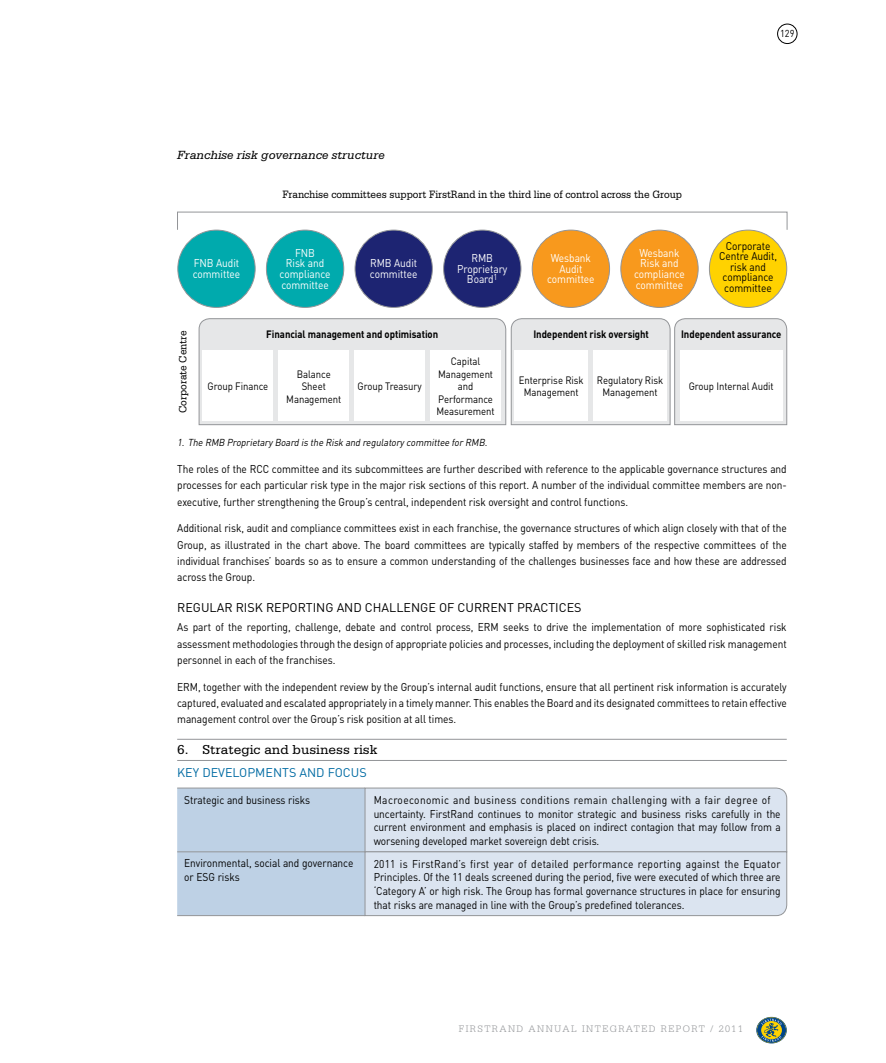
<style>
.page{position:relative;width:886px;height:1063px;background:#fff}
.page>*{position:absolute;margin:0;border:0;box-sizing:border-box;transform-origin:0 0}
.t1{font:13.75px "Serifa";color:#000}
.t2{font:12.5px "DIN";letter-spacing:.115em;color:#000}
.t3{font:italic 12.5px "Serifa";color:#000}
.t4{font:12.5px "DIN";color:#006ba3}
.t5{font:11.25px/16.2px "DIN";letter-spacing:-.005em;color:#000;text-align:justify;scale:.9 1}
.t6{font:11.25px/10.6px "DIN";letter-spacing:-.005em;color:#fff;text-align:center;scale:.9 1}
.t7{font:11.25px "Serifa";letter-spacing:-.005em;color:#000;scale:.9 1}
.t8{font:10.62px/12.5px "DIN";letter-spacing:-.005em;color:#000;text-align:center;scale:.9 1}
.t9{font:700 10.62px "DIN";letter-spacing:-.005em;color:#000;scale:.9 1}
.t10{font:italic 10px "DIN";color:#000;scale:.92 1}
.t11{font:300 10px "Serifa";letter-spacing:.14em;color:#939598}
.t12{font:10px "DIN";color:#000;scale:.92 1}
</style>
<div class="page">
<div style="left:757px;top:1017px;width:29px;height:26px;border:1px solid #00458b;border-radius:50%"></div>
<div style="left:757px;top:1018px;width:29px;height:25px;border:1px solid #ffd200;border-radius:50%"></div>
<div style="left:757px;top:1018px;width:28px;height:24px;background:#00458b;border-radius:50%"></div>
<div style="left:757px;top:1018px;width:28px;height:24px;border:1px solid #00458b;border-radius:50%"></div>
<svg style="left:761px;top:1019px;width:21px;height:23px"></svg>
<div style="left:777px;top:24px;width:20px;height:20px;border:1px solid #000;border-radius:50%"></div>
<hr style="left:177px;top:739px;width:610px;height:1px;background:#939598">
<hr style="left:177px;top:760px;width:610px;height:1px;background:#939598">
<svg style="left:198px;top:318px;width:589px;height:107px;background:#e2e3e4"></svg>
<div style="left:178px;top:230px;width:77px;height:77px;background:#00aaad;border-radius:50%"></div>
<div style="left:177px;top:230px;width:78px;height:78px;border:1px solid #939598;border-radius:50%"></div>
<div style="left:266px;top:230px;width:78px;height:77px;background:#00aaad;border-radius:50%"></div>
<div style="left:266px;top:230px;width:78px;height:78px;border:1px solid #939598;border-radius:50%"></div>
<div style="left:355px;top:230px;width:77px;height:77px;background:#1d2472;border-radius:50%"></div>
<div style="left:355px;top:230px;width:78px;height:78px;border:1px solid #939598;border-radius:50%"></div>
<div style="left:444px;top:230px;width:77px;height:77px;background:#1d2472;border-radius:50%"></div>
<div style="left:443px;top:230px;width:78px;height:78px;border:1px solid #939598;border-radius:50%"></div>
<div style="left:532px;top:230px;width:77px;height:77px;background:#f8991d;border-radius:50%"></div>
<div style="left:532px;top:230px;width:78px;height:78px;border:1px solid #939598;border-radius:50%"></div>
<div style="left:621px;top:230px;width:77px;height:77px;background:#f8991d;border-radius:50%"></div>
<div style="left:620px;top:230px;width:78px;height:78px;border:1px solid #939598;border-radius:50%"></div>
<div style="left:709px;top:230px;width:78px;height:77px;background:#ffd200;border-radius:50%"></div>
<div style="left:709px;top:230px;width:78px;height:78px;border:1px solid #939598;border-radius:50%"></div>
<div style="left:177px;top:212px;width:610px;height:18px;border:1px solid #939598"></div>
<div style="left:514px;top:351px;width:74px;height:70px;background:#fff"></div>
<div style="left:593px;top:351px;width:74px;height:70px;background:#fff"></div>
<div style="left:680px;top:351px;width:102px;height:70px;background:#fff"></div>
<div style="left:203px;top:351px;width:70px;height:70px;background:#fff"></div>
<div style="left:278px;top:351px;width:71px;height:70px;background:#fff"></div>
<div style="left:354px;top:351px;width:71px;height:70px;background:#fff"></div>
<div style="left:430px;top:351px;width:71px;height:70px;background:#fff"></div>
<svg style="left:177px;top:787px;width:610px;height:129px;background:#d0dcea"></svg>
<p class="t3" style="left:177px;top:148px;width:209px">Franchise risk governance structure</p>
<p class="t7" style="left:282px;top:189px;width:445px">Franchise committees support FirstRand in the third line of control across the Group</p>
<p class="t12" style="left:780px;top:27px;width:17px">129</p>
<p class="t6" style="left:193px;top:258px;width:54px;text-align:left">FN B Audit committee</p>
<p class="t6" style="left:280px;top:247px;width:58px">FNB<br>Risk and compliance committee</p>
<p class="t6" style="left:370px;top:258px;width:54px;text-align:left">RMB Audit committee</p>
<p class="t6" style="left:457px;top:252px;width:57px">RMB<br>Proprietary<br>Board<sup>1</sup></p>
<p class="t6" style="left:547px;top:252px;width:54px">Wesbank<br>Audit committee</p>
<p class="t6" style="left:634px;top:247px;width:58px">Wesbank<br>Risk and compliance committee</p>
<p class="t5" style="left:719px;top:240px;width:66px;line-height:10.6px;text-align:center">Corporate<br>Centre Audit, risk and compliance committee</p>
<p class="t7" style="left:176px;top:413px;width:93px;rotate:-90deg">Corporate Centre</p>
<p class="t9" style="left:266px;top:327px;width:192px">Financial management and optimisation</p>
<p class="t9" style="left:533px;top:327px;width:130px">Independent risk oversight</p>
<p class="t9" style="left:681px;top:327px;width:113px">Independent assurance</p>
<p class="t8" style="left:436px;top:355px;width:66px">Capital<br>Management and<br>Performance<br>Measurement</p>
<p class="t10" style="left:177px;top:436px;width:341px">1. The RMB Proprietary Board is the Risk and regulatory committee forRMB.</p>
<p class="t5" style="left:177px;top:461px;width:679px">The roles of the RCC committee and its subcommittees are further described with reference to the applicable governance structures and processes for each particular risk type in the major risk sections of this report. A number of the individual committee members are non&shy;executive, further strengthening the Group’s central, independent risk oversight and control functions.</p>
<p class="t5" style="left:177px;top:520px;width:679px">Additional risk, audit and compliance committees exist in each franchise, the governance structures of which align closely with that of the Group, as illustrated in the chart above. The board committees are typically staffed by members of the respective committees of the individual franchises’ boards so as to ensure a common understanding of the challenges businesses face and how these are addressed across the Group.</p>
<p class="t2" style="left:177px;top:599px;width:41px">Regular</p>
<p class="t2" style="left:236px;top:599px;width:39px">ris k reporti</p>
<p class="t2" style="left:316px;top:599px;width:58px">ng and challe</p>
<p class="t2" style="left:411px;top:599px;width:72px">nge of curre</p>
<p class="t2" style="left:498px;top:599px;width:28px">nt practices</p>
<p class="t5" style="left:177px;top:619px;width:679px">As part of the reporting, challenge, debate and control process, ERM seeks to drive the implementation of more sophisticated risk assessment methodologies through the design of appropriate policies and processes, including the deployment of skilled risk management personnel in each of the franchises.</p>
<p class="t5" style="left:177px;top:678px;width:679px">ERM, together with the independent review by the Group’s internal audit functions, ensure that all pertinent risk information is accurately captured, evaluated and escalated appropriately in a timely manner. This enables the Board and its designated committees to retain effective management control over the Group’s risk position at all times.</p>
<p class="t1" style="left:177px;top:742px;width:202px">6. Strategic and business risk</p>
<p class="t4" style="left:177px;top:765px;width:57px">Key developme</p>
<p class="t4" style="left:273px;top:765px;width:63px">nts and foc</p>
<p class="t4" style="left:351px;top:765px;width:16px">us</p>
<p class="t5" style="left:184px;top:791px;width:141px">Strategic and business risks</p>
<p class="t8" style="left:286px;top:367px;width:63px">Balance<br>Sheet<br>Management</p>
<p class="t8" style="left:519px;top:373px;width:74px">Enterprise Risk<br>Management</p>
<p class="t8" style="left:597px;top:373px;width:75px">Regulatory Risk<br>Management</p>
<p class="t8" style="left:208px;top:380px;width:69px">Group Finance</p>
<p class="t8" style="left:689px;top:380px;width:96px">Group Internal Audit</p>
<p class="t8" style="left:358px;top:380px;width:73px">Group Treasury</p>
<p class="t5" style="left:374px;top:793px;width:454px;line-height:13.8px;text-align:left">Macroeconomic and business conditions remain challenging with a fair degree of uncertainty. FirstRand continues to monitor strategic and business risks carefully in the current environment and emphasis is placed on indirect contagion that may follow from a worsening developed market sovereign debt crisis.</p>
<p class="t5" style="left:374px;top:856px;width:454px;line-height:13.8px">2011 is FirstRand’s first year of detailed performance reporting against the Equator Principles. Of the 11 deals screened during the period, five were executed of which three are ‘Category A’ or high risk. The Group has formal governance structures in place for ensuring that risks are managed in line with the Group’s predefined tolerances.</p>
<p class="t5" style="left:184px;top:856px;width:189px;line-height:13.8px">Environmental, social and governance or ESG risks</p>
<p class="t11" style="left:459px;top:1023px;width:286px">FIRSTRAND ANNUAL INTEGRATED REPORT / 2011</p>
</div>
